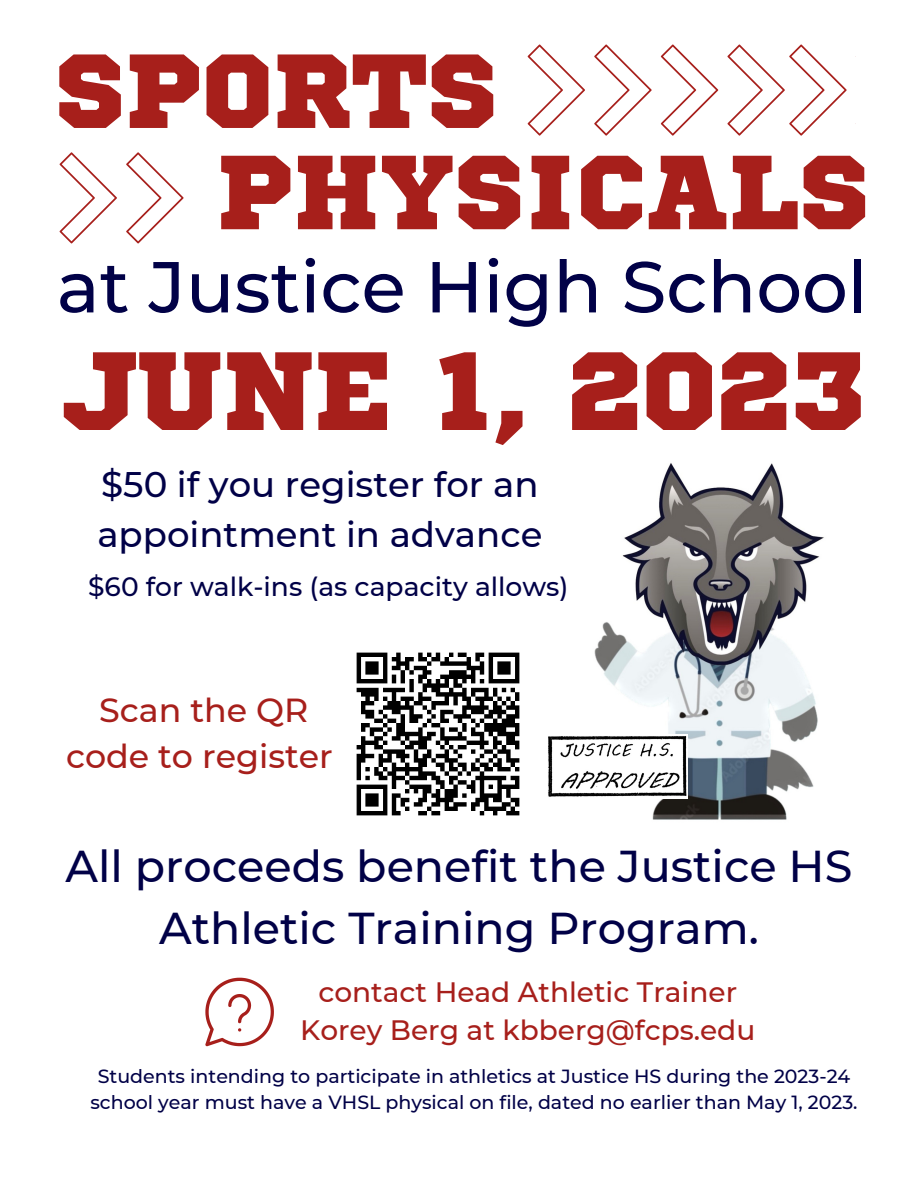
<style>
.page{position:relative;width:918px;height:1188px;background:#fff}
.page>*{position:absolute;margin:0;border:0;box-sizing:border-box;transform-origin:0 0}
.t1{font:111px "Sports World";color:#a71f1b}
.t2{font:105px/101.2px "Sports World";color:#a71f1b}
.t3{font:500 72px "Montserrat";color:#010147}
.t4{font:500 44.55px/61.8px "Montserrat";color:#010147;text-align:center}
.t5{font:500 35.55px/49.5px "Montserrat";color:#010147}
.t6{font:500 33.3px/46.2px "Montserrat";color:#a71f1b;text-align:center}
.t7{font:500 28.05px/38.2px "Montserrat";color:#a71f1b;text-align:center}
.t8{font:500 26.55px "Montserrat";color:#010147}
.t9{font:500 19.05px/25.8px "Montserrat";color:#010147;text-align:center}
</style>
<div class="page">
<img style="left:594px;top:463px;width:230px;height:357px">
<img style="left:356px;top:652px;width:164px;height:164px">
<svg style="left:661px;top:45px;width:57px;height:91px"></svg>
<svg style="left:594px;top:45px;width:58px;height:91px"></svg>
<svg style="left:528px;top:45px;width:57px;height:91px"></svg>
<svg style="left:727px;top:45px;width:120px;height:91px"></svg>
<svg style="left:126px;top:152px;width:58px;height:91px"></svg>
<svg style="left:60px;top:152px;width:57px;height:91px"></svg>
<svg style="left:205px;top:978px;width:69px;height:68px"></svg>
<img style="left:548px;top:734px;width:139px;height:64px">
<h2 class="t2" style="left:217px;top:46px;width:654px;text-indent:-161px">SPORTS<br>PHYSICALS</h2>
<h3 class="t3" style="left:57px;top:243px;width:813px">at Justice High School</h3>
<h1 class="t1" style="left:59px;top:341px;width:808px">JUNE 1, 2023</h1>
<h3 class="t5" style="left:97px;top:460px;width:447px">$50 if you register for an appointment in advance</h3>
<h3 class="t8" style="left:88px;top:570px;width:482px">$60 for walk-ins (as capacity allows)</h3>
<h3 class="t6" style="left:66px;top:687px;width:268px">Scan the QR code to register</h3>
<h3 class="t4" style="left:66px;top:835px;width:788px">All proceeds benefit the Justice HS<br>Athletic Training Program.</h3>
<h3 class="t7" style="left:300px;top:973px;width:457px">contact Head Athletic Trainer<br>Korey Berg at kbberg@fcps.edu</h3>
<p class="t9" style="left:90px;top:1063px;width:769px">Students intending to participate in athletics at Justice HS during the 2023-24 school year must have a VHSL physical on file, dated no earlier than May 1, 2023.</p>
</div>
